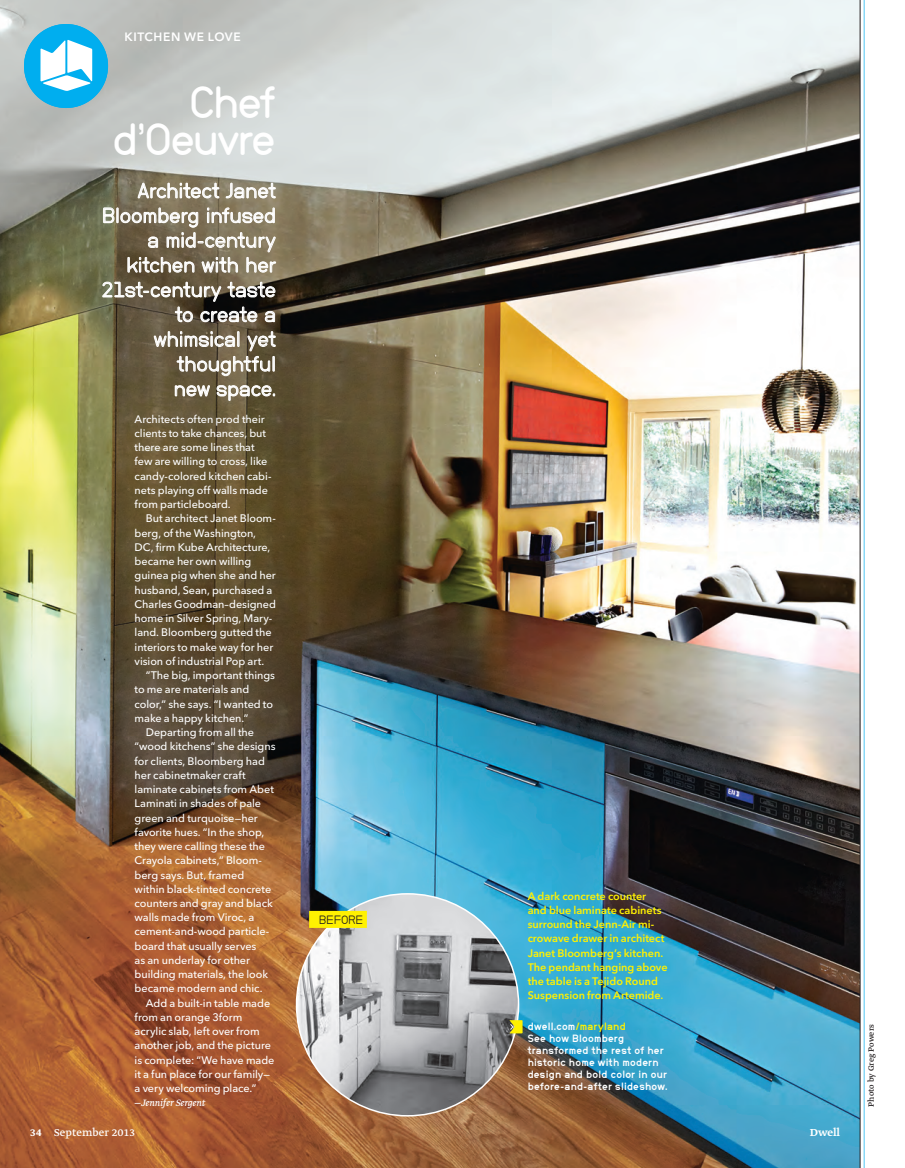
<style>
.page{position:relative;width:905px;height:1168px;background:#fff}
.page>*{position:absolute;margin:0;border:0;box-sizing:border-box;transform-origin:0 0}
._0613_HED_NG65_30{font:600 45px/36.8px "Neubau Grotesk R";letter-spacing:-.05em;color:#fff;text-align:right}
._0613_DEK_NG55_14{font:21px/24.8px "Neubau Grotesk R";letter-spacing:-.005em;color:#fff;text-align:right}
._0613_MFOOTER{font:12px "Greta Text";letter-spacing:.005em;color:#fff}
._0613_SLUG{font:600 12px "Avenir Next LT Pro";letter-spacing:.05em;color:#fff}
._0613_MFOLIO{font:500 12px "Greta Text";color:#fff}
._0613_HED_NG55_27{font:12px "Neubau Grotesk R";letter-spacing:-.02em;color:#231f20}
._0613_CAP_avenir_ind{font:500 10.8px/14.2px "Avenir Next LT Pro";letter-spacing:-.005em;color:#fff}
._0613_CAP_avenir__CY{font:600 10.8px/14.2px "Avenir Next LT Pro";letter-spacing:-.005em;color:#fff101}
._0613_DAT_NG65{font:700 10.5px/12px "Neubau Grotesk";letter-spacing:.02em;color:#fff}
._0613_GUTTER_credit{font:9px "Greta Text";letter-spacing:.005em;color:#231f20}
.s1{font-family:"Greta Text";font-weight:400;font-style:italic}
.s2{color:#fff101}
</style>
<div class="page">
<img style="left:0;top:0;width:859px;height:1168px">
<img style="left:296px;top:894px;width:222px;height:222px;border-radius:111px">
<div style="left:309px;top:911px;width:58px;height:17px;background:#fff101"></div>
<svg style="left:138px;top:183px;width:81px;height:15px"></svg>
<svg style="left:226px;top:183px;width:50px;height:15px"></svg>
<svg style="left:103px;top:208px;width:173px;height:65px;background:#918873"></svg>
<svg style="left:103px;top:282px;width:172px;height:40px;background:#6d6658"></svg>
<svg style="left:154px;top:331px;width:122px;height:45px;background:#867b67"></svg>
<svg style="left:175px;top:385px;width:35px;height:11px"></svg>
<svg style="left:217px;top:385px;width:58px;height:16px"></svg>
<svg style="left:509px;top:1020px;width:13px;height:13px"></svg>
<div style="left:24px;top:24px;width:84px;height:84px;background:#00aeef;border-radius:50%"></div>
<svg style="left:40px;top:40px;width:52px;height:51px"></svg>
<hr style="left:859px;top:0;width:1px;height:1168px;background:#231f20">
<hr style="left:863px;top:0;width:1px;height:1168px;background:#00aeef">
<p class="_0613_SLUG" style="left:125px;top:29px;width:118px">KITCHEN WE LOVE</p>
<p class="_0613_HED_NG65_30" style="left:112px;top:84px;width:165px">Chef d’Oeuvre</p>
<p class="_0613_DEK_NG55_14" style="left:101px;top:178px;width:176px">Architect Janet<br>Bloomberg infused a mid-century kitchen with her<br>21st-century taste to create a whimsical yet thoughtful<br>new space.</p>
<p class="_0613_CAP_avenir_ind" style="left:135px;top:412px;width:138px">Architects often prod their clients to take chances, but there are some lines that few are willing to cross, like candy-colored kitchen cabi&shy;nets playing off walls made from particleboard.</p>
<p class="_0613_CAP_avenir_ind" style="left:135px;top:511px;width:143px;text-indent:11px">But architect Janet Bloom&shy;berg, of the Washington,<br>DC, firm Kube Architecture, became her own willing guinea pig when she and her husband, Sean, purchased a<br>Charles Goodman–designed home in Silver Spring, Mary&shy;land. Bloomberg gutted the interiors to make way for her vision of industrial Pop art.</p>
<p class="_0613_CAP_avenir_ind" style="left:135px;top:668px;width:142px;text-indent:11px">“The big, important things to me are materials and color,” she says. “I wanted to make a happy kitchen.”</p>
<p class="_0613_CAP_avenir_ind" style="left:135px;top:725px;width:142px;text-indent:11px">Departing from all the “wood kitchens” she designs for clients, Bloomberg had her cabinetmaker craft laminate cabinets from Abet<br>Laminati in shades of pale green and turquoise—her favorite hues. “In the shop, they were calling these the<br>Crayola cabinets,” Bloom&shy;berg says. But, framed within black-tinted concrete counters and gray and black walls made from Viroc, a cement-and-wood particle&shy;board that usually serves<br>as an underlay for other building materials, the look became modern and chic.</p>
<p class="_0613_CAP_avenir_ind" style="left:135px;top:996px;width:141px;text-indent:11px">Add a built-in table made from an orange 3form acrylic slab, left over from another job, and the picture is complete: “We have made it a fun place for our family— a very welcoming place.” —<span class="s1">Jennifer Sergent</span></p>
<p class="_0613_HED_NG55_27" style="left:319px;top:912px;width:46px">BEFORE</p>
<p class="_0613_CAP_avenir__CY" style="left:527px;top:888px;width:141px">A dark concrete counter and blue laminate cabinets surround the Jenn-Air mi&shy;crowave drawer in architect<br>Janet Bloomberg’s kitchen.<br>The pendant hanging above the table is a Tejido Round<br>Suspension from Artemide.</p>
<p class="_0613_DAT_NG65" style="left:527px;top:1020px;width:141px">dwell.com<span class="s2">/maryland<br></span>See how Bloomberg transformed the rest of her historic home with modern design and bold color in our before-and-after slideshow.</p>
<p class="_0613_MFOLIO" style="left:30px;top:1125px;width:14px">34</p>
<p class="_0613_MFOOTER" style="left:54px;top:1125px;width:83px">September 2013</p>
<p class="_0613_MFOLIO" style="left:809px;top:1125px;width:32px">Dwell</p>
<p class="_0613_GUTTER_credit" style="left:865px;top:1106px;width:84px;rotate:-90deg">Photo by Greg Powers</p>
</div>
